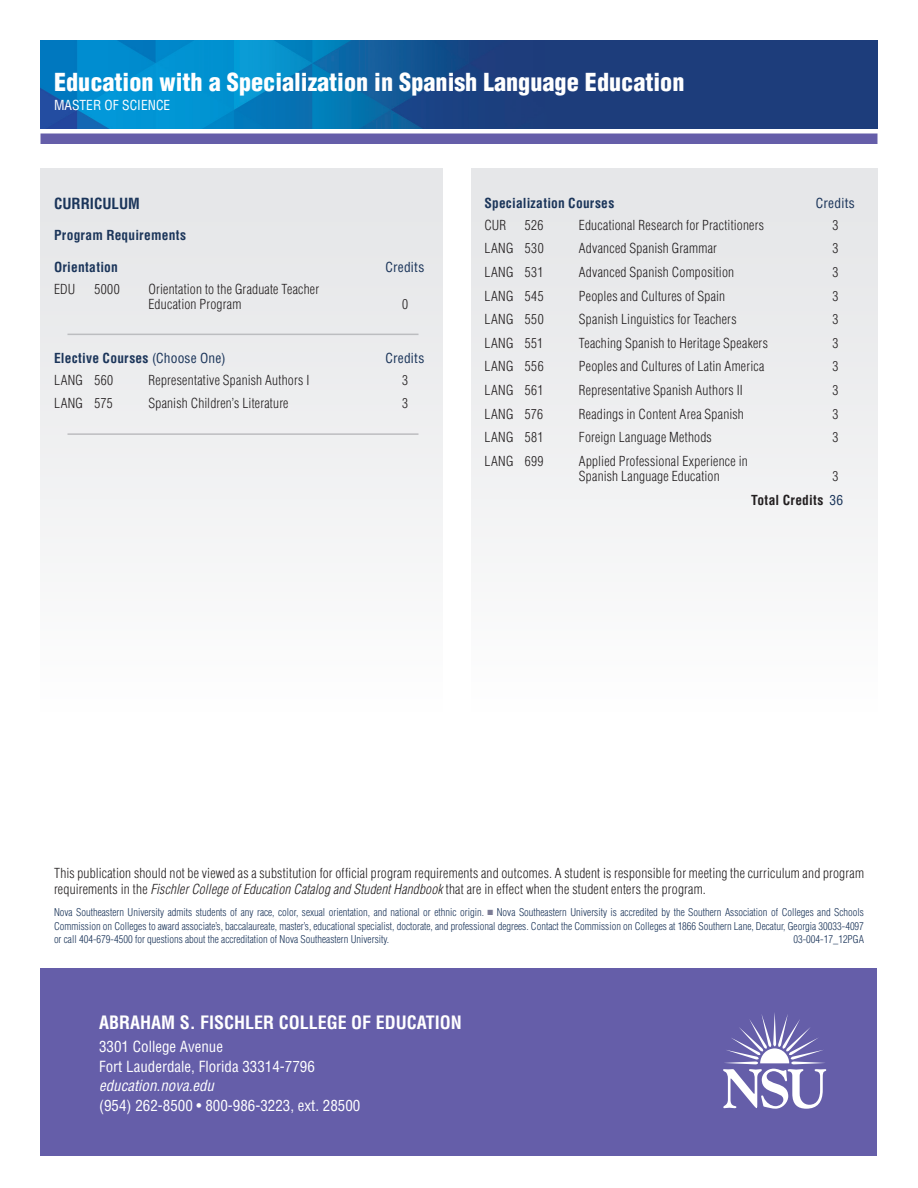
<style>
.page{position:relative;width:918px;height:1188px;background:#fff}
.page>*{position:absolute;margin:0;border:0;box-sizing:border-box;transform-origin:0 0}
.t1{font:900 condensed 24.15px "Helvetica LT Std";color:#fff}
.t2{font:700 condensed 18px "Helvetica LT Std";color:#fff}
.t3{font:condensed 15px/19.5px "Helvetica LT Std";color:#fff}
.t4{font:italic condensed 15px "Helvetica LT Std";color:#fff}
.Bold_Course_Header{font:700 condensed 15px "Helvetica LT Std";color:#1b355a}
.Courses{font:300 condensed 13.5px/15px "Helvetica LT Std";letter-spacing:.015em;color:#231f20}
.Small_Text{font:300 condensed 13.5px/16.2px "Helvetica LT Std";letter-spacing:.015em;color:#231f20}
.Courses_titles{font:700 condensed 13.5px "Helvetica LT Std";letter-spacing:.015em;color:#1b355a}
.Courses_titles-2{font:condensed 13.5px "Helvetica LT Std";letter-spacing:.02em;color:#1b355a}
.t5{font:condensed 13.5px "Helvetica LT Std";color:#fff}
.Courses-2{font:700 condensed 13.5px "Helvetica LT Std";letter-spacing:.02em;color:#231f20}
.Legal_Statement{font:300 condensed 10.5px/13.5px "Helvetica LT Std";color:#1b355a;text-align:justify}
.s1{font-weight:400}
.s2{font-weight:400;color:#1b355a}
.s3{font-style:italic}
.s4{color:#7c7d96}
</style>
<div class="page">
<img style="left:40px;top:40px;width:838px;height:88px">
<div style="left:40px;top:134px;width:838px;height:10px;background:#655ea9"></div>
<div style="left:40px;top:969px;width:838px;height:187px;background:#655ea9"></div>
<svg style="left:723px;top:1013px;width:103px;height:96px"></svg>
<div style="left:40px;top:168px;width:403px;height:543px;background:linear-gradient(to right,#f0f1f2,#f0f1f2)"></div>
<div style="left:471px;top:168px;width:407px;height:543px;background:linear-gradient(to right,#f0f1f2,#f0f1f2)"></div>
<hr style="left:68px;top:334px;width:350px;height:1px;background:#bcbdc0">
<hr style="left:68px;top:433px;width:350px;height:2px;background:#bcbdc0">
<p class="t1" style="left:54px;top:67px;width:632px">Education with a Specialization in Spanish Language Education</p>
<p class="t5" style="left:54px;top:97px;width:118px">MASTER OF SCIENCE</p>
<p class="Bold_Course_Header" style="left:54px;top:194px;width:87px">CURRICULUM</p>
<p class="Courses_titles" style="left:54px;top:227px;width:134px">Program Requirements</p>
<p class="Courses_titles" style="left:54px;top:259px;width:65px">Orientation</p>
<p class="Courses_titles-2" style="left:386px;top:259px;width:40px">Credits</p>
<p class="Courses" style="left:54px;top:281px;width:23px">EDU</p>
<p class="Courses" style="left:94px;top:281px;width:27px">5000</p>
<p class="Courses" style="left:148px;top:281px;width:172px">Orientation to the Graduate Teacher<br>Education Program</p>
<p class="Courses" style="left:402px;top:296px;width:7px">0</p>
<p class="Courses_titles" style="left:54px;top:350px;width:173px">Elective Courses <span class="s1">(Choose One)</span></p>
<p class="Courses_titles-2" style="left:386px;top:350px;width:40px">Credits</p>
<p class="Courses" style="left:54px;top:372px;width:61px">LANG 560</p>
<p class="Courses" style="left:148px;top:372px;width:162px">Representative Spanish Authors I</p>
<p class="Courses" style="left:402px;top:372px;width:7px">3</p>
<p class="Courses" style="left:54px;top:396px;width:60px">LANG 575</p>
<p class="Courses" style="left:148px;top:396px;width:142px">Spanish Children’s Literature</p>
<p class="Courses" style="left:402px;top:396px;width:7px">3</p>
<p class="Courses_titles" style="left:484px;top:194px;width:131px">Specialization Courses</p>
<p class="Courses_titles-2" style="left:816px;top:195px;width:40px">Credits</p>
<p class="Courses" style="left:484px;top:217px;width:24px">CUR</p>
<p class="Courses" style="left:525px;top:217px;width:20px">526</p>
<p class="Courses" style="left:579px;top:217px;width:187px">Educational Research for Practitioners</p>
<p class="Courses" style="left:832px;top:217px;width:7px">3</p>
<p class="Courses" style="left:484px;top:241px;width:61px">LANG 530</p>
<p class="Courses" style="left:579px;top:241px;width:140px">Advanced Spanish Grammar</p>
<p class="Courses" style="left:832px;top:241px;width:7px">3</p>
<p class="Courses" style="left:484px;top:264px;width:61px">LANG 531</p>
<p class="Courses" style="left:579px;top:264px;width:157px">Advanced Spanish Composition</p>
<p class="Courses" style="left:832px;top:264px;width:7px">3</p>
<p class="Courses" style="left:484px;top:288px;width:61px">LANG 545</p>
<p class="Courses" style="left:579px;top:288px;width:148px">Peoples and Cultures of Spain</p>
<p class="Courses" style="left:832px;top:288px;width:7px">3</p>
<p class="Courses" style="left:484px;top:312px;width:61px">LANG 550</p>
<p class="Courses" style="left:579px;top:312px;width:159px">Spanish Linguistics for Teachers</p>
<p class="Courses" style="left:832px;top:312px;width:7px">3</p>
<p class="Courses" style="left:484px;top:335px;width:60px">LANG 551</p>
<p class="Courses" style="left:579px;top:335px;width:191px">Teaching Spanish to Heritage Speakers</p>
<p class="Courses" style="left:832px;top:335px;width:7px">3</p>
<p class="Courses" style="left:484px;top:359px;width:61px">LANG 556</p>
<p class="Courses" style="left:579px;top:359px;width:187px">Peoples and Cultures of Latin America</p>
<p class="Courses" style="left:832px;top:359px;width:7px">3</p>
<p class="Courses" style="left:484px;top:383px;width:61px">LANG 561</p>
<p class="Courses" style="left:579px;top:383px;width:165px">Representative Spanish Authors II</p>
<p class="Courses" style="left:832px;top:383px;width:7px">3</p>
<p class="Courses" style="left:484px;top:406px;width:60px">LANG 576</p>
<p class="Courses" style="left:579px;top:406px;width:167px">Readings in Content Area Spanish</p>
<p class="Courses" style="left:832px;top:406px;width:7px">3</p>
<p class="Courses" style="left:484px;top:430px;width:61px">LANG 581</p>
<p class="Courses" style="left:579px;top:430px;width:135px">Foreign Language Methods</p>
<p class="Courses" style="left:832px;top:430px;width:7px">3</p>
<p class="Courses" style="left:484px;top:454px;width:61px">LANG 699</p>
<p class="Courses" style="left:579px;top:454px;width:170px">Applied Professional Experience in<br>Spanish Language Education</p>
<p class="Courses" style="left:832px;top:469px;width:7px">3</p>
<p class="Courses-2" style="left:751px;top:491px;width:93px">Total Credits <span class="s2">36</span></p>
<p class="Small_Text" style="left:54px;top:865px;width:812px">This publication should not be viewed as a substitution for official program requirements and outcomes. A student is responsible for meeting the curriculum and program requirements in the <span class="s3">Fischler College of Education Catalog and Student Handbook</span> that are in effect when the student enters the program.</p>
<p class="Legal_Statement" style="left:54px;top:906px;width:811px">Nova Southeastern University admits students of any race, color, sexual orientation, and national or ethnic origin. <span class="s4">■</span> Nova Southeastern University is accredited by the Southern Association of Colleges and Schools Commission on Colleges to award associate’s, baccalaureate, master’s, educational specialist, doctorate, and professional degrees. Contact the Commission on Colleges at 1866 Southern Lane, Decatur, Georgia 30033-4097 or call 404-679-4500 for questions about the accreditation of Nova Southeastern University.</p>
<p class="Legal_Statement" style="left:793px;top:933px;width:72px">03-004-17_12PGA</p>
<h2 class="t2" style="left:99px;top:1011px;width:364px">ABRAHAM S. FISCHLER COLLEGE OF EDUCATION</h2>
<p class="t3" style="left:99px;top:1037px;width:217px">3301 College Avenue<br>Fort Lauderdale, Florida 33314-7796</p>
<p class="t4" style="left:99px;top:1076px;width:116px">education.nova.edu</p>
<p class="t3" style="left:99px;top:1095px;width:263px">(954) 262-8500 • 800-986-3223, ext. 28500</p>
</div>
